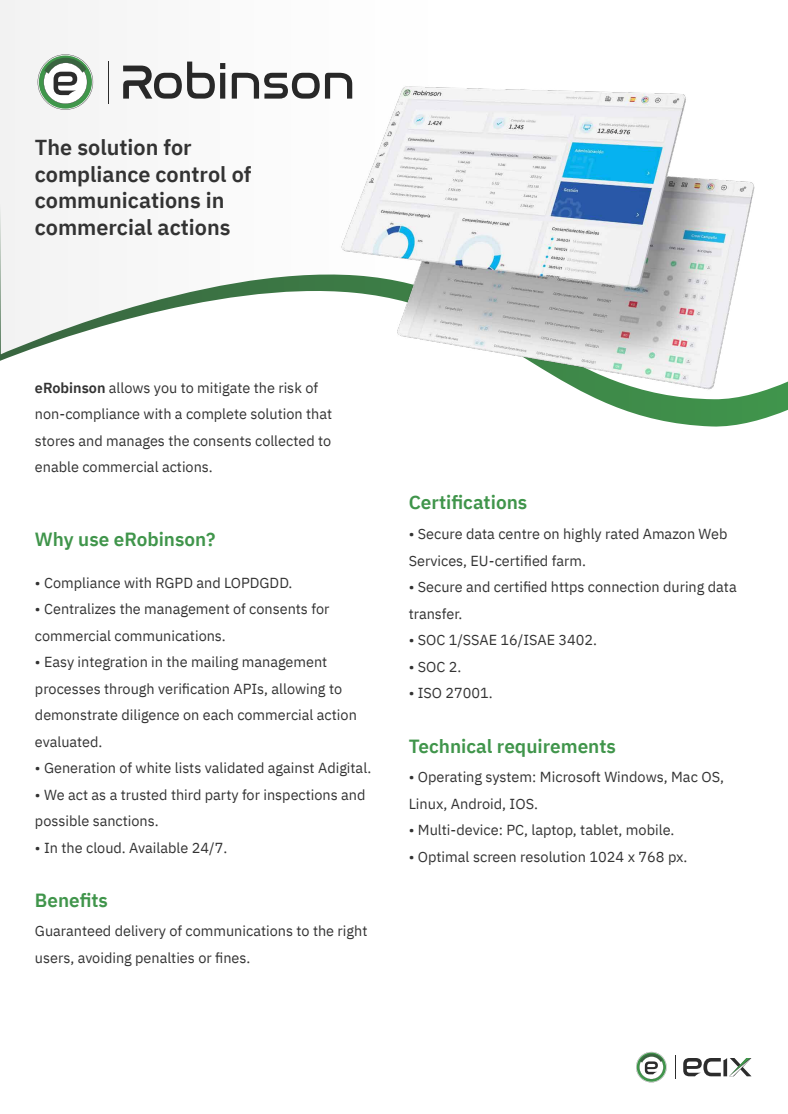
<style>
.page{position:relative;width:788px;height:1114px;background:#fff}
.page>*{position:absolute;margin:0;border:0;box-sizing:border-box;transform-origin:0 0}
.t1{font:600 21.6px/26.5px "IBM Plex Sans";color:#333}
.t2{font:600 19px "IBM Plex Sans";color:#40954b}
.t3{font:14.5px/26.5px "IBM Plex Sans";color:#333}
.s1{font-weight:600}
</style>
<div class="page">
<svg style="left:0;top:0;width:238px;height:361px"></svg>
<svg style="left:683px;top:1058px;width:68px;height:18px"></svg>
<svg style="left:636px;top:1051px;width:30px;height:31px"></svg>
<hr style="left:108px;top:61px;width:1px;height:42px;background:#2c2c2c">
<svg style="left:38px;top:54px;width:55px;height:56px"></svg>
<svg style="left:123px;top:62px;width:102px;height:37px"></svg>
<svg style="left:231px;top:73px;width:7px;height:26px"></svg>
<img style="left:238px;top:72px;width:549px;height:355px">
<h1 class="t1" style="left:35px;top:132px;width:218px">The solution for compliance control of communications in commercial actions</h1>
<p class="t3" style="left:35px;top:373px;width:298px"><span class="s1">eRobinson</span> allows you to mitigate the risk of non-compliance with a complete solution that stores and manages the consents collected to enable commercial actions.</p>
<h2 class="t2" style="left:35px;top:524px;width:182px">Why use eRobinson?</h2>
<p class="t3" style="left:35px;top:568px;width:259px">• Compliance with RGPD and LOPDGDD.</p>
<p class="t3" style="left:35px;top:594px;width:296px">• Centralizes the management of consents for commercial communications.</p>
<p class="t3" style="left:35px;top:647px;width:323px">• Easy integration in the mailing management processes through verification APIs, allowing to demonstrate diligence on each commercial action evaluated.</p>
<p class="t3" style="left:35px;top:753px;width:337px">• Generation of white lists validated against Adigital.</p>
<p class="t3" style="left:35px;top:780px;width:332px">• We act as a trusted third party for inspections and possible sanctions.</p>
<p class="t3" style="left:35px;top:833px;width:194px">• In the cloud. Available 24/7.</p>
<h2 class="t2" style="left:35px;top:885px;width:75px">Benefits</h2>
<p class="t3" style="left:35px;top:916px;width:334px">Guaranteed delivery of communications to the right users, avoiding penalties or fines.</p>
<h2 class="t2" style="left:408px;top:487px;width:120px">Certifications</h2>
<p class="t3" style="left:408px;top:519px;width:320px">• Secure data centre on highly rated Amazon Web<br>Services, EU-certified farm.</p>
<p class="t3" style="left:408px;top:572px;width:329px">• Secure and certified https connection during data transfer.</p>
<p class="t3" style="left:408px;top:625px;width:190px">• SOC 1/SSAE 16/ISAE 3402.</p>
<p class="t3" style="left:408px;top:652px;width:54px">• SOC 2.</p>
<p class="t3" style="left:408px;top:678px;width:86px">• ISO 27001.</p>
<h2 class="t2" style="left:408px;top:731px;width:209px">Technical requirements</h2>
<p class="t3" style="left:408px;top:762px;width:317px">• Operating system: Microsoft Windows, Mac OS,<br>Linux, Android, IOS.</p>
<p class="t3" style="left:408px;top:815px;width:267px">• Multi-device: PC, laptop, tablet, mobile.</p>
<p class="t3" style="left:408px;top:842px;width:280px">• Optimal screen resolution 1024 x 768 px.</p>
</div>
